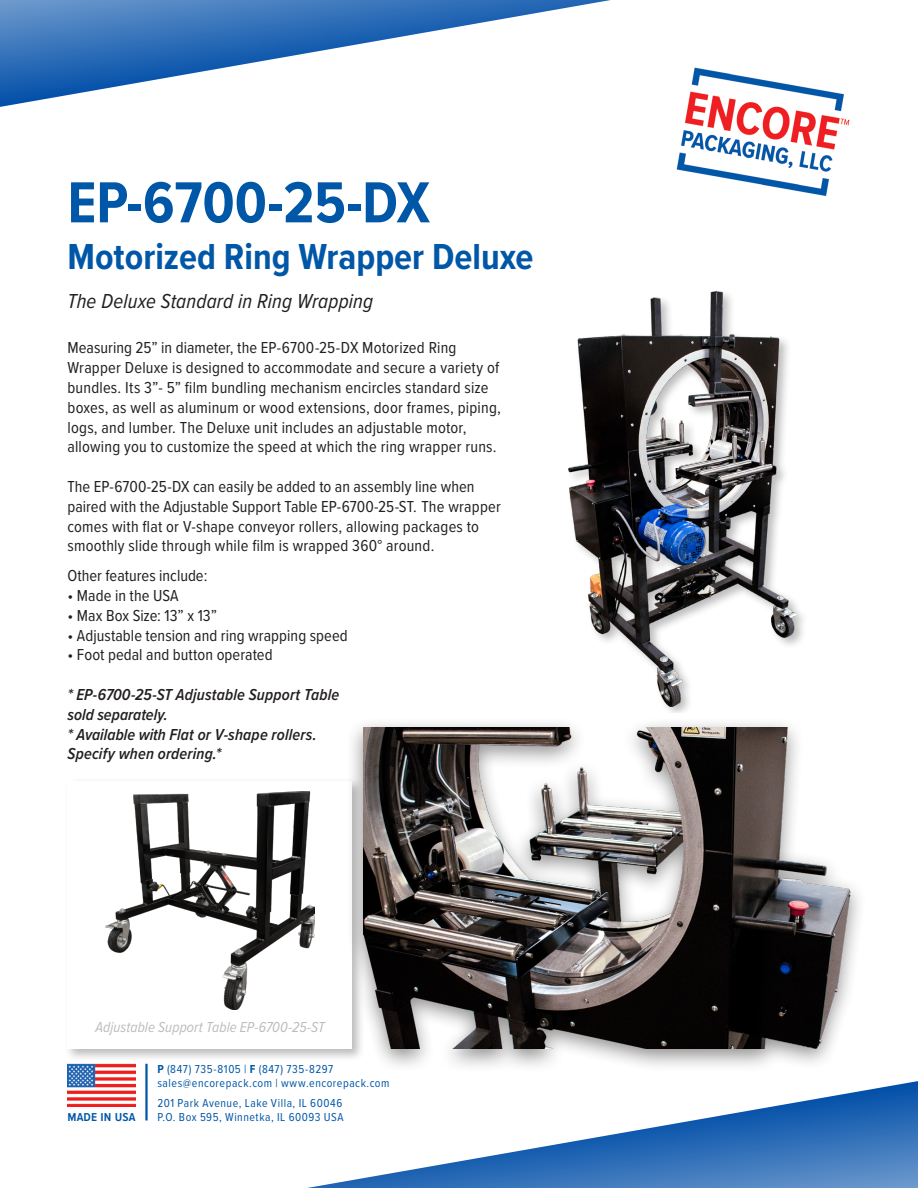
<style>
.page{position:relative;width:918px;height:1188px;background:#fff}
.page>*{position:absolute;margin:0;border:0;box-sizing:border-box;transform-origin:0 0}
.t1{font:700 60px "Proxima Nova Cond";color:#0157a7}
.t2{font:700 37.5px "Proxima Nova Cond";color:#0157a7}
.t3{font:italic 21px "Proxima Nova Cond";letter-spacing:.005em;color:#231f20}
.t4{font:16.5px/19.8px "Proxima Nova Cond";letter-spacing:.01em;color:#231f20}
.t5{font:italic 600 16.5px/19.8px "Proxima Nova Cond";letter-spacing:.01em;color:#231f20}
.t6{font:italic 15px "Proxima Nova Cond";letter-spacing:.005em;color:#bcbdc0}
.t7{font:600 14.4px "Proxima Nova Cond";letter-spacing:.01em;color:#0157a7}
.t8{font:12px/13.5px "Proxima Nova Cond";letter-spacing:.045em;color:#0157a7}
.s1{font-style:italic}
.s2{font-weight:700}
</style>
<div class="page">
<div style="left:64px;top:777px;width:301px;height:285px;background:#231f20;opacity:.3"></div>
<div style="left:68px;top:781px;width:284px;height:268px;background:#fff"></div>
<img style="left:106px;top:792px;width:209px;height:217px">
<img style="left:676px;top:67px;width:174px;height:129px">
<svg style="left:0;top:0;width:611px;height:107px"></svg>
<svg style="left:307px;top:1081px;width:611px;height:107px"></svg>
<div style="left:346px;top:716px;width:521px;height:357px;background:#231f20;opacity:.5"></div>
<img style="left:363px;top:728px;width:487px;height:321px">
<img style="left:569px;top:292px;width:228px;height:414px">
<hr style="left:145px;top:1064px;width:3px;height:56px;background:#0157a7">
<img style="left:68px;top:1064px;width:67px;height:42px">
<p class="t1" style="left:68px;top:158px;width:364px">EP-6700-25-DX</p>
<p class="t2" style="left:68px;top:229px;width:467px">Motorized Ring Wrapper Deluxe</p>
<p class="t3" style="left:68px;top:286px;width:307px">The Deluxe Standard in Ring Wrapping</p>
<p class="t4" style="left:68px;top:337px;width:435px">Measuring 25” in diameter, the EP-6700-25-DX Motorized Ring Wrapper Deluxe is designed to accommodate and secure a variety of bundles. Its 3”- 5” film bundling mechanism encircles standard size boxes, as well as aluminum or wood extensions, door frames, piping, logs, and lumber. The Deluxe unit includes an adjustable motor, allowing you to customize the speed at which the ring wrapper runs.</p>
<p class="t4" style="left:68px;top:476px;width:435px">The EP-6700-25-DX can easily be added to an assembly line when paired with the Adjustable Support Table EP-6700-25-ST<span class="s1">.</span> The wrapper comes with flat or V-shape conveyor rollers, allowing packages to smoothly slide through while film is wrapped 360° around.</p>
<p class="t4" style="left:68px;top:565px;width:141px">Other features include:</p>
<p class="t4" style="left:68px;top:585px;width:113px">• Made in the USA</p>
<p class="t4" style="left:68px;top:605px;width:151px">• Max Box Size: 13” x 13”</p>
<p class="t4" style="left:68px;top:625px;width:282px">• Adjustable tension and ring wrapping speed</p>
<p class="t4" style="left:68px;top:644px;width:207px">• Foot pedal and button operated</p>
<p class="t5" style="left:68px;top:684px;width:273px">* EP-6700-25-ST Adjustable Support Table sold separately.</p>
<p class="t5" style="left:68px;top:724px;width:251px">* Available with Flat or V-shape rollers.<br>Specify when ordering.*</p>
<p class="t6" style="left:95px;top:1016px;width:231px">Adjustable Support Table EP-6700-25-ST</p>
<p class="t8" style="left:157px;top:1062px;width:234px"><span class="s2">P</span> (847) 735-8105 | <span class="s2">F</span> (847) 735-8297 sales@encorepack.com | www.encorepack.com</p>
<p class="t8" style="left:157px;top:1096px;width:187px">201 Park Avenue, Lake Villa, IL 60046</p>
<p class="t7" style="left:68px;top:1105px;width:70px">made in usa</p>
<p class="t8" style="left:157px;top:1109px;width:188px">P.O. Box 595, Winnetka, IL 60093 USA</p>
</div>
